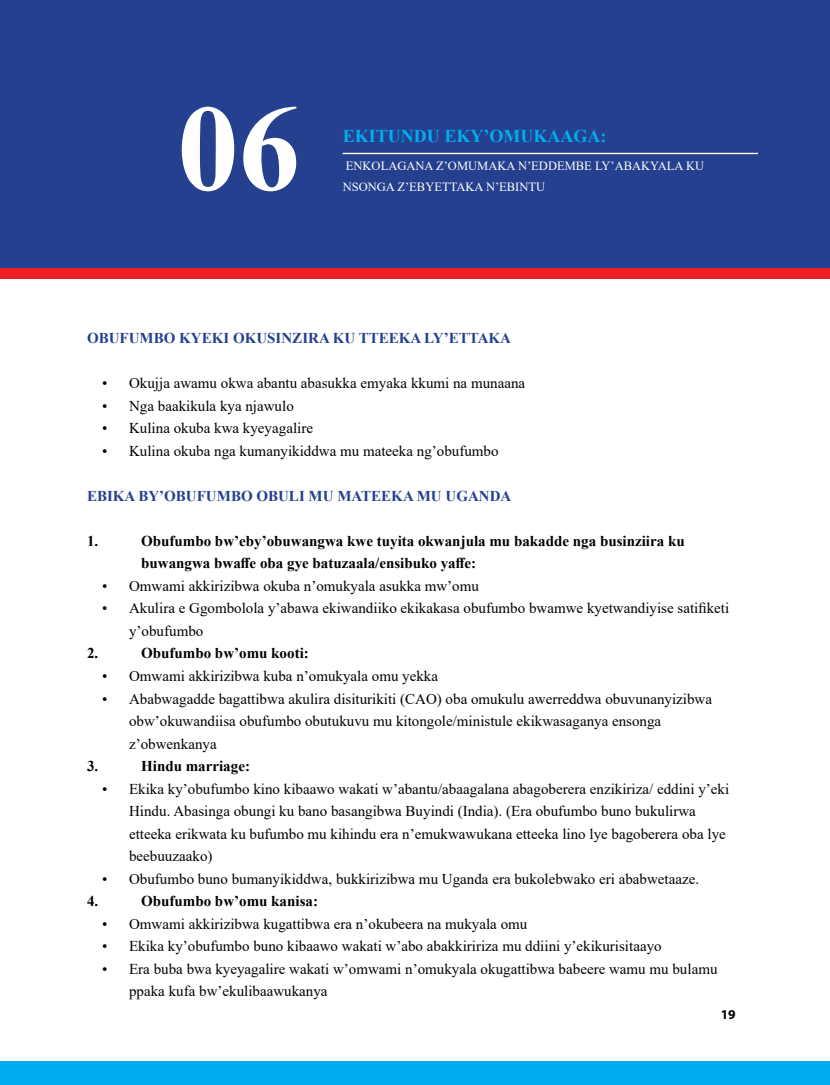
<style>
.page{position:relative;width:830px;height:1085px;background:#fff}
.page>*{position:absolute;margin:0;border:0;box-sizing:border-box;transform-origin:0 0}
.t1{font:700 122.7px "Times New Roman";color:#fff}
.t2{font:700 18px "Times New Roman";color:#00aeef}
.t3{font:15px/22.5px "Times New Roman";color:#000}
.t4{font:700 15px/22.5px "Times New Roman";color:#000}
.t5{font:700 15px "Times New Roman";color:#25408f}
.t6{font:700 13.5px "Myriad Pro";color:#000}
.t7{font:12.6px/20.9px "Times New Roman";color:#fff}
</style>
<div class="page">
<div style="left:0;top:1060px;width:829px;height:24px;background:#00aeef"></div>
<div style="left:0;top:0;width:829px;height:269px;background:#25408f"></div>
<div style="left:0;top:269px;width:829px;height:10px;background:#ed1d24"></div>
<hr style="left:342px;top:153px;width:415px;height:1px;background:#fff">
<h1 class="t1" style="left:177px;top:60px;width:124px">06</h1>
<p class="t2" style="left:342px;top:123px;width:265px">EKITUNDU EKY’OMUKAAGA:</p>
<p class="t7" style="left:342px;top:155px;width:363px">ENKOLAGANA Z’OMUMAKA N’EDDEMBE LY’ABAKYALA KU<br>NSONGA Z’EBYETTAKA N’EBINTU</p>
<p class="t5" style="left:87px;top:327px;width:425px">OBUFUMBO KYEKI OKUSINZIRA KU TTEEKA LY’ETTAKA</p>
<p class="t3" style="left:102px;top:371px;width:424px">• Okujja awamu okwa abantu abasukka emyaka kkumi na munaana</p>
<p class="t3" style="left:102px;top:394px;width:193px">• Nga baakikula kya njawulo</p>
<p class="t3" style="left:102px;top:416px;width:212px">• Kulina okuba kwa kyeyagalire</p>
<p class="t3" style="left:102px;top:439px;width:398px">• Kulina okuba nga kumanyikiddwa mu mateeka ng’obufumbo</p>
<p class="t5" style="left:87px;top:485px;width:425px">EBIKA BY’OBUFUMBO OBULI MU MATEEKA MU UGANDA</p>
<p class="t4" style="left:87px;top:529px;width:13px">1.</p>
<p class="t4" style="left:141px;top:529px;width:545px">Obufumbo bw’eby’obuwangwa kwe tuyita okwanjula mu bakadde nga businziira ku buwangwa bwaffe oba gye batuzaala/ensibuko yaffe:</p>
<p class="t3" style="left:102px;top:574px;width:378px">• Omwami akkirizibwa okuba n’omukyala asukka mw’omu</p>
<p class="t3" style="left:129px;top:596px;width:601px;text-indent:-27px">• Akulira e Ggombolola y’abawa ekiwandiiko ekikakasa obufumbo bwamwe kyetwandiyise satifiketi y’obufumbo</p>
<p class="t4" style="left:87px;top:641px;width:13px">2.</p>
<p class="t4" style="left:141px;top:641px;width:169px">Obufumbo bw’omu kooti:</p>
<p class="t3" style="left:102px;top:664px;width:337px">• Omwami akkirizibwa kuba n’omukyala omu yekka</p>
<p class="t3" style="left:129px;top:686px;width:584px;text-indent:-27px">• Ababwagadde bagattibwa akulira disiturikiti (CAO) oba omukulu awerreddwa obuvunanyizibwa obw’okuwandiisa obufumbo obutukuvu mu kitongole/ministule ekikwasaganya ensonga z’obwenkanya</p>
<p class="t4" style="left:87px;top:754px;width:13px">3.</p>
<p class="t4" style="left:141px;top:754px;width:110px">Hindu marriage:</p>
<p class="t3" style="left:129px;top:776px;width:601px;text-indent:-27px">• Ekika ky’obufumbo kino kibaawo wakati w’abantu/abaagalana abagoberera enzikiriza/ eddini y’eki Hindu. Abasinga obungi ku bano basangibwa Buyindi (India). (Era obufumbo buno bukulirwa etteeka erikwata ku bufumbo mu kihindu era n’emukwawukana etteeka lino lye bagoberera oba lye beebuuzaako)</p>
<p class="t3" style="left:102px;top:866px;width:598px">• Obufumbo buno bumanyikiddwa, bukkirizibwa mu Uganda era bukolebwako eri ababwetaaze.</p>
<p class="t4" style="left:87px;top:889px;width:13px">4.</p>
<p class="t4" style="left:141px;top:889px;width:178px">Obufumbo bw’omu kanisa:</p>
<p class="t3" style="left:102px;top:911px;width:426px">• Omwami akkirizibwa kugattibwa era n’okubeera na mukyala omu</p>
<p class="t3" style="left:102px;top:934px;width:561px">• Ekika ky’obufumbo buno kibaawo wakati w’abo abakkiririza mu ddiini y’ekikurisitaayo</p>
<p class="t3" style="left:129px;top:956px;width:589px;text-indent:-27px">• Era buba bwa kyeyagalire wakati w’omwami n’omukyala okugattibwa babeere wamu mu bulamu ppaka kufa bw’ekulibaawukanya</p>
<p class="t6" style="left:720px;top:1006px;width:16px">19</p>
</div>
